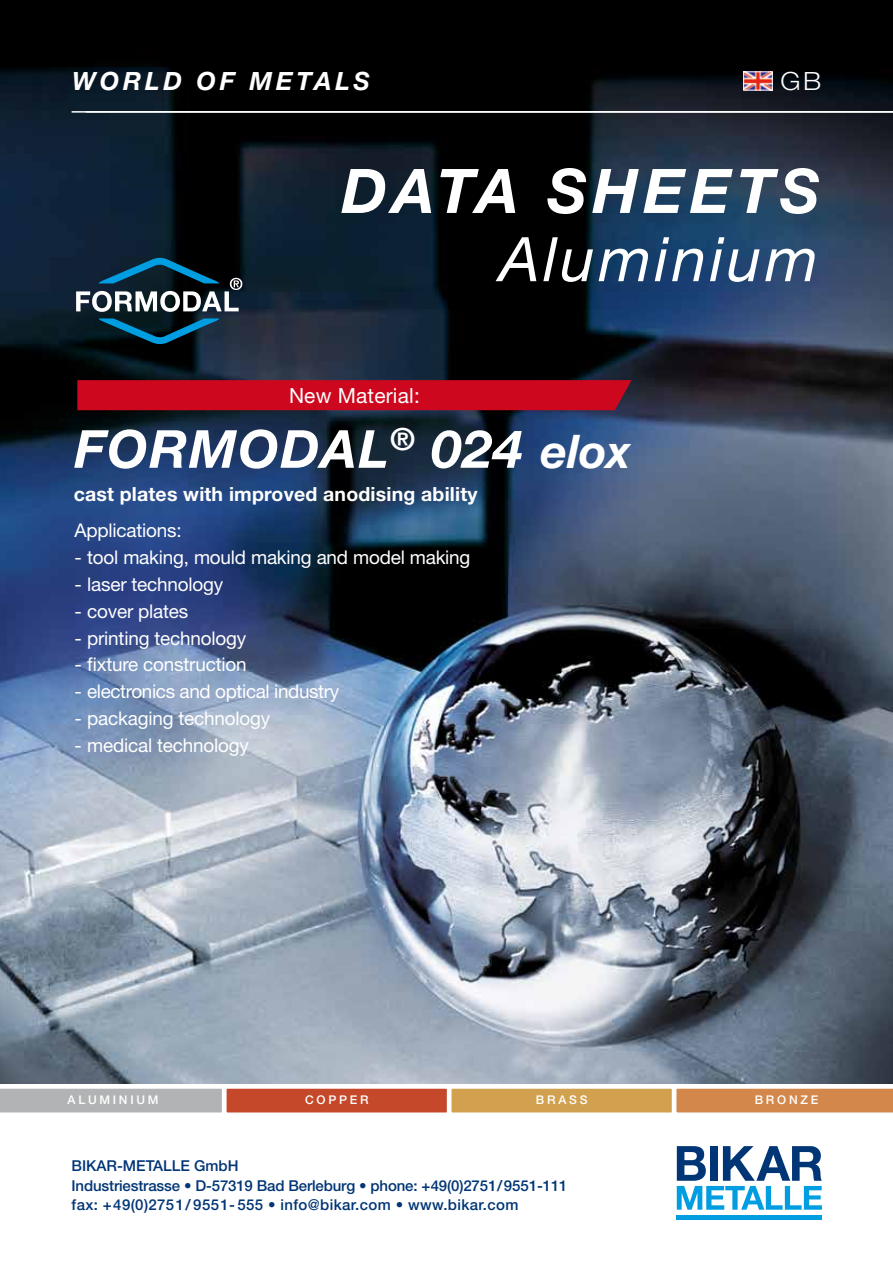
<style>
.page{position:relative;width:893px;height:1263px;background:#fff}
.page>*{position:absolute;margin:0;border:0;box-sizing:border-box;transform-origin:0 0}
.t1{font:italic 700 61.5px "Helvetica Neue LT Std";letter-spacing:.09em;color:#fff}
.t2{font:italic 61.5px "Helvetica Neue LT Std";letter-spacing:.06em;color:#fff}
.t3{font:italic 700 52.5px "Helvetica Neue LT Std";letter-spacing:.03em;color:#fff}
.t4{font:italic 700 25.2px "Helvetica Neue LT Std";letter-spacing:.15em;color:#fff}
.t5{font:300 25.2px "Helvetica Neue LT Std";color:#fff;scale:1.08 1}
.t6{font:20.85px "Helvetica Neue LT Std";letter-spacing:.01em;color:#fff}
.t7{font:700 19.5px "Helvetica Neue LT Std";letter-spacing:.01em;color:#fff}
.t8{font:18.9px "Helvetica Neue LT Std";letter-spacing:-.01em;color:#fff}
.t9{font:500 15px/19.5px "Helvetica Neue LT Std";color:#003576}
.t10{font:500 12px "Helvetica Neue LT Std";letter-spacing:.23em;color:#fff}
.s1{font-size:46.5px}
</style>
<div class="page">
<img style="left:0;top:0;width:893px;height:1084px">
<svg style="left:0;top:1088px;width:222px;height:25px"></svg>
<svg style="left:98px;top:318px;width:121px;height:26px"></svg>
<svg style="left:76px;top:258px;width:166px;height:54px"></svg>
<hr style="left:72px;top:111px;width:821px;height:2px;background:#fff">
<div style="left:224px;top:1086px;width:226px;height:29px;background:#c44829;border:3px solid #fff"></div>
<div style="left:448px;top:1086px;width:227px;height:29px;background:#d2a14f;border:3px solid #fff"></div>
<svg style="left:673px;top:1086px;width:220px;height:29px"></svg>
<img style="left:745px;top:74px;width:25px;height:14px">
<div style="left:743px;top:72px;width:29px;height:18px;border:1px solid #fff"></div>
<div style="left:77px;top:380px;width:555px;height:30px;background:#cd071e"></div>
<svg style="left:677px;top:1146px;width:145px;height:64px"></svg>
<hr style="left:677px;top:1215px;width:145px;height:4px;background:#009ee0">
<h3 class="t4" style="left:72px;top:66px;width:299px">WORLD OF METALS</h3>
<h3 class="t5" style="left:780px;top:66px;width:39px">GB</h3>
<h1 class="t1" style="left:342px;top:153px;width:480px">DATA SHEETS</h1>
<h1 class="t2" style="left:499px;top:222px;width:320px">Aluminium</h1>
<p class="t6" style="left:289px;top:383px;width:132px">New Material:</p>
<h2 class="t3" style="left:74px;top:417px;width:558px">FORMODAL<sup>®</sup> 024 <span class="s1">elox</span></h2>
<p class="t7" style="left:74px;top:482px;width:405px">cast plates with improved anodising ability</p>
<p class="t8" style="left:74px;top:519px;width:109px">Applications:</p>
<p class="t8" style="left:74px;top:546px;width:398px">- tool making, mould making and model making</p>
<p class="t8" style="left:74px;top:573px;width:150px">- laser technology</p>
<p class="t8" style="left:74px;top:600px;width:115px">- cover plates</p>
<p class="t8" style="left:74px;top:627px;width:173px">- printing technology</p>
<p class="t8" style="left:74px;top:653px;width:174px">- fixture construction</p>
<p class="t8" style="left:74px;top:680px;width:266px">- electronics and optical industry</p>
<p class="t8" style="left:74px;top:707px;width:197px">- packaging technology</p>
<p class="t8" style="left:74px;top:734px;width:176px">- medical technology</p>
<p class="t10" style="left:68px;top:1093px;width:92px">ALUMINIUM</p>
<p class="t10" style="left:305px;top:1093px;width:65px">COPPER</p>
<p class="t10" style="left:536px;top:1093px;width:53px">BRASS</p>
<p class="t10" style="left:755px;top:1093px;width:65px">BRONZE</p>
<p class="t9" style="left:72px;top:1156px;width:498px">BIKAR-METALLE GmbH<br>Industriestrasse • D-57319 Bad Berleburg • phone: +49(0)2751/9551-111 fax: +49(0)2751/ 9551- 555 • info@bikar.com • www.bikar.com</p>
</div>
